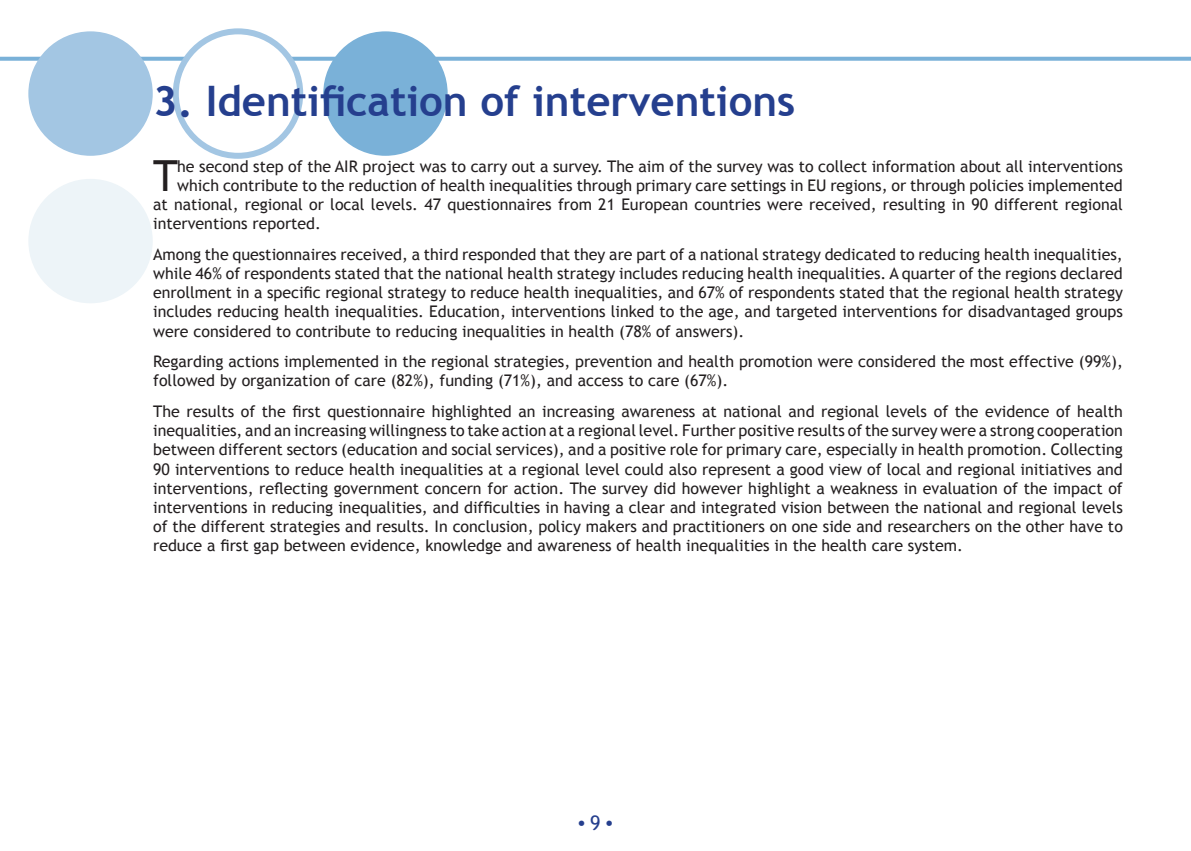
<style>
.page{position:relative;width:1191px;height:851px;background:#fff}
.page>*{position:absolute;margin:0;border:0;box-sizing:border-box;transform-origin:0 0}
.t1{font:42.8px "Trebuchet MS";color:#231f20}
.t2{font:700 42px "Trebuchet MS";color:#253f8e}
.t3{font:20px "Times";color:#253f8e}
.t4{font:16px/19.2px "Trebuchet MS";color:#231f20;text-align:justify}
.s1{font-family:"Trebuchet MS"}
</style>
<div class="page">
<svg style="left:0;top:57px;width:1191px;height:4px;background:#82b6da"></svg>
<div style="left:28px;top:31px;width:125px;height:125px;background:#a3c6e3;border-radius:50%"></div>
<div style="left:28px;top:179px;width:125px;height:124px;background:#edf4f8;border-radius:50%"></div>
<div style="left:176px;top:31px;width:124px;height:125px;background:#fff;border-radius:50%"></div>
<div style="left:173px;top:28px;width:130px;height:131px;border:6px solid #a3c6e3;border-radius:50%"></div>
<div style="left:323px;top:31px;width:124px;height:125px;background:#7ab1d8;border-radius:50%"></div>
<p class="t2" style="left:153px;top:75px;width:644px">3. Identification of interventions</p>
<p class="t1" style="left:153px;top:150px;width:26px">T</p>
<p class="t4" style="left:177px;top:156px;width:947px">he second step of the AIR project was to carry out a survey. The aim of the survey was to collect information about all interventions</p>
<p class="t4" style="left:177px;top:176px;width:947px">which contribute to the reduction of health inequalities through primary care settings in EU regions, or through policies implemented</p>
<p class="t4" style="left:153px;top:195px;width:971px">at national, regional or local levels. 47 questionnaires from 21 European countries were received, resulting in 90 different regional</p>
<p class="t4" style="left:153px;top:214px;width:169px">interventions reported.</p>
<p class="t4" style="left:153px;top:245px;width:971px">Among the questionnaires received, a third responded that they are part of a national strategy dedicated to reducing health inequalities, while 46% of respondents stated that the national health strategy includes reducing health inequalities. A quarter of the regions declared enrollment in a specific regional strategy to reduce health inequalities, and 67% of respondents stated that the regional health strategy includes reducing health inequalities. Education, interventions linked to the age, and targeted interventions for disadvantaged groups were considered to contribute to reducing inequalities in health (78% of answers).</p>
<p class="t4" style="left:153px;top:352px;width:971px">Regarding actions implemented in the regional strategies, prevention and health promotion were considered the most effective (99%), followed by organization of care (82%), funding (71%), and access to care (67%).</p>
<p class="t4" style="left:153px;top:402px;width:971px">The results of the first questionnaire highlighted an increasing awareness at national and regional levels of the evidence of health inequalities, and an increasing willingness to take action at a regional level. Further positive results of the survey were a strong cooperation between different sectors (education and social services), and a positive role for primary care, especially in health promotion. Collecting 90 interventions to reduce health inequalities at a regional level could also represent a good view of local and regional initiatives and interventions, reflecting government concern for action. The survey did however highlight a weakness in evaluation of the impact of interventions in reducing inequalities, and difficulties in having a clear and integrated vision between the national and regional levels of the different strategies and results. In conclusion, policy makers and practitioners on one side and researchers on the other have to reduce a first gap between evidence, knowledge and awareness of health inequalities in the health care system.</p>
<p class="t3" style="left:578px;top:811px;width:36px">• <span class="s1">9</span> •</p>
</div>
